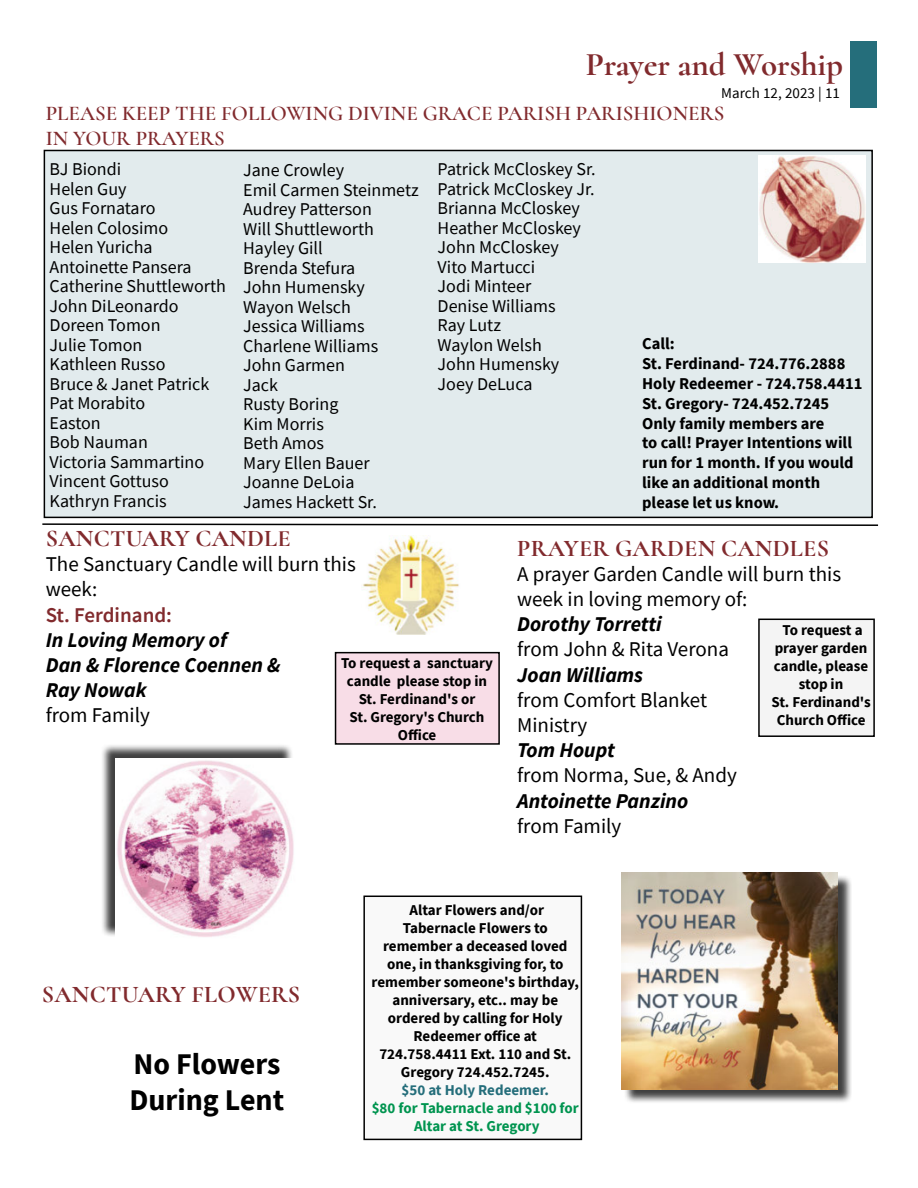
<style>
.page{position:relative;width:918px;height:1188px;background:#fff}
.page>*{position:absolute;margin:0;border:0;box-sizing:border-box;transform-origin:0 0}
.Main_Body_Paragraph{font:700 33px "Cormorant";color:#812a2d}
.Main_Body_Paragraph-2{font:700 30px "Txjcpw Source Sans Pro";color:#000}
.Main_Body_Paragraph-3{font:700 24px "Cormorant";letter-spacing:.01em;color:#812a2d}
.Main_Body_Paragraph-4{font:italic 700 21px "Source Sans Pro";color:#000}
.Main_Body_Paragraph-5{font:21px/25.2px "Ytmqnm Source Sans Pro";color:#000}
.Main_Body_Paragraph-6{font:21px "Vqndct Source Sans Pro";color:#000}
.Main_Body_Paragraph-7{font:600 21px/25.2px "Ldytpy Cormorant";color:#812a2d}
.Main_Body_Paragraph-8{font:600 21px "Source Sans Pro";color:#812a2d}
.Main_Body_Paragraph-9{font:18px "Vqndct Source Sans Pro";color:#000}
.Main_Body_Paragraph-10{font:18px "Ytmqnm Source Sans Pro";color:#000}
.Main_Body_Paragraph-11{font:700 16.5px/19.8px "Txjcpw Source Sans Pro";color:#000}
.Main_Body_Paragraph-12{font:700 16.5px "Nhxrmd Source Sans Pro";color:#000}
.Main_Body_Paragraph-13{font:700 15px/18px "Txjcpw Source Sans Pro";color:#000;text-align:center}
.Main_Body_Paragraph-14{font:700 15px/18px "Nhxrmd Source Sans Pro";color:#000;text-align:center}
.Main_Body_Paragraph-15{font:700 15px/18px "Txjcpw Source Sans Pro";color:#00944f;text-align:center}
.Main_Body_Paragraph-16{font:700 15px "Txjcpw Source Sans Pro";color:#256e7b}
.Page_Subtitle_Odd{font:15px "Vqndct Source Sans Pro";letter-spacing:.005em;color:#000}
.s1{font-family:"Nhxrmd Source Sans Pro"}
.s2{font-family:"Txjcpw Source Sans Pro"}
</style>
<div class="page">
<div style="left:100px;top:744px;width:194px;height:193px;background:#000;opacity:.75"></div>
<img style="left:115px;top:759px;width:179px;height:178px">
<svg style="left:42px;top:523px;width:837px;height:3px"></svg>
<div style="left:850px;top:41px;width:27px;height:67px;background:#256e7b"></div>
<div style="left:44px;top:150px;width:828px;height:367px;background:#e2ebed"></div>
<div style="left:44px;top:150px;width:829px;height:368px;border:2px solid #000"></div>
<img style="left:759px;top:155px;width:107px;height:107px">
<img style="left:362px;top:536px;width:97px;height:99px">
<div style="left:336px;top:653px;width:163px;height:91px;background:#f8dde7"></div>
<div style="left:335px;top:652px;width:165px;height:93px;border:2px solid #000"></div>
<div style="left:759px;top:619px;width:115px;height:117px;background:#f4f4f4"></div>
<div style="left:758px;top:619px;width:117px;height:118px;border:2px solid #000"></div>
<div style="left:364px;top:896px;width:217px;height:243px;background:#f4f4f4"></div>
<div style="left:363px;top:896px;width:219px;height:244px;border:2px solid #000"></div>
<div style="left:623px;top:875px;width:229px;height:229px;background:#000;opacity:.75"></div>
<img style="left:621px;top:873px;width:216px;height:216px">
<p class="Main_Body_Paragraph" style="left:586px;top:44px;width:259px">Prayer and Worship</p>
<p class="Main_Body_Paragraph-7" style="left:46px;top:101px;width:680px">PLEASE KEEP THE FOLLOWING DIVINE GRACE PARISH PARISHIONERS<br>IN YOUR PRAYERS</p>
<p class="Main_Body_Paragraph-9" style="left:50px;top:158px;width:73px">BJ Biondi</p>
<p class="Main_Body_Paragraph-9" style="left:50px;top:177px;width:78px">Helen Guy</p>
<p class="Main_Body_Paragraph-9" style="left:50px;top:197px;width:107px">Gus Fornataro</p>
<p class="Main_Body_Paragraph-9" style="left:50px;top:216px;width:120px">Helen Colosimo</p>
<p class="Main_Body_Paragraph-10" style="left:50px;top:236px;width:105px">Helen Yuricha</p>
<p class="Main_Body_Paragraph-9" style="left:50px;top:255px;width:144px">Antoinette Pansera</p>
<p class="Main_Body_Paragraph-10" style="left:50px;top:275px;width:178px">Catherine Shuttleworth</p>
<p class="Main_Body_Paragraph-9" style="left:50px;top:294px;width:131px">John DiLeonardo</p>
<p class="Main_Body_Paragraph-9" style="left:50px;top:314px;width:112px">Doreen Tomon</p>
<p class="Main_Body_Paragraph-9" style="left:50px;top:333px;width:94px">Julie Tomon</p>
<p class="Main_Body_Paragraph-9" style="left:50px;top:353px;width:117px">Kathleen Russo</p>
<p class="Main_Body_Paragraph-9" style="left:50px;top:372px;width:161px">Bruce &amp; Janet Patrick</p>
<p class="Main_Body_Paragraph-9" style="left:50px;top:392px;width:97px">Pat Morabito</p>
<p class="Main_Body_Paragraph-9" style="left:50px;top:411px;width:53px">Easton</p>
<p class="Main_Body_Paragraph-9" style="left:50px;top:431px;width:100px">Bob Nauman</p>
<p class="Main_Body_Paragraph-9" style="left:50px;top:450px;width:156px">Victoria Sammartino</p>
<p class="Main_Body_Paragraph-9" style="left:50px;top:470px;width:121px">Vincent Gottuso</p>
<p class="Main_Body_Paragraph-9" style="left:50px;top:489px;width:119px">Kathryn Francis</p>
<p class="Page_Subtitle_Odd" style="left:721px;top:84px;width:120px">March 12, 2023 | 11</p>
<p class="Main_Body_Paragraph-9" style="left:438px;top:158px;width:160px">Patrick McCloskey Sr.</p>
<p class="Main_Body_Paragraph-9" style="left:438px;top:177px;width:159px">Patrick McCloskey Jr.</p>
<p class="Main_Body_Paragraph-9" style="left:438px;top:197px;width:144px">Brianna McCloskey</p>
<p class="Main_Body_Paragraph-9" style="left:438px;top:216px;width:145px">Heather McCloskey</p>
<p class="Main_Body_Paragraph-9" style="left:438px;top:236px;width:123px">John McCloskey</p>
<p class="Main_Body_Paragraph-9" style="left:438px;top:255px;width:99px">Vito Martucci</p>
<p class="Main_Body_Paragraph-9" style="left:438px;top:275px;width:95px">Jodi Minteer</p>
<p class="Main_Body_Paragraph-9" style="left:438px;top:294px;width:120px">Denise Williams</p>
<p class="Main_Body_Paragraph-9" style="left:438px;top:314px;width:65px">Ray Lutz</p>
<p class="Main_Body_Paragraph-9" style="left:438px;top:333px;width:106px">Waylon Welsh</p>
<p class="Main_Body_Paragraph-9" style="left:438px;top:353px;width:123px">John Humensky</p>
<p class="Main_Body_Paragraph-9" style="left:438px;top:372px;width:96px">Joey DeLuca</p>
<p class="Main_Body_Paragraph-10" style="left:243px;top:159px;width:103px">Jane Crowley</p>
<p class="Main_Body_Paragraph-9" style="left:243px;top:178px;width:177px">Emil Carmen Steinmetz</p>
<p class="Main_Body_Paragraph-9" style="left:243px;top:198px;width:130px">Audrey Patterson</p>
<p class="Main_Body_Paragraph-10" style="left:243px;top:217px;width:132px">Will Shuttleworth</p>
<p class="Main_Body_Paragraph-9" style="left:243px;top:237px;width:81px">Hayley Gill</p>
<p class="Main_Body_Paragraph-9" style="left:243px;top:256px;width:113px">Brenda Stefura</p>
<p class="Main_Body_Paragraph-9" style="left:243px;top:276px;width:123px">John Humensky</p>
<p class="Main_Body_Paragraph-9" style="left:243px;top:295px;width:109px">Wayon Welsch</p>
<p class="Main_Body_Paragraph-9" style="left:243px;top:315px;width:123px">Jessica Williams</p>
<p class="Main_Body_Paragraph-9" style="left:243px;top:334px;width:136px">Charlene Williams</p>
<p class="Main_Body_Paragraph-9" style="left:243px;top:354px;width:103px">John Garmen</p>
<p class="Main_Body_Paragraph-9" style="left:243px;top:373px;width:36px">Jack</p>
<p class="Main_Body_Paragraph-9" style="left:243px;top:393px;width:97px">Rusty Boring</p>
<p class="Main_Body_Paragraph-9" style="left:243px;top:412px;width:82px">Kim Morris</p>
<p class="Main_Body_Paragraph-9" style="left:243px;top:432px;width:82px">Beth Amos</p>
<p class="Main_Body_Paragraph-9" style="left:243px;top:451px;width:128px">Mary Ellen Bauer</p>
<p class="Main_Body_Paragraph-9" style="left:243px;top:471px;width:113px">Joanne DeLoia</p>
<p class="Main_Body_Paragraph-9" style="left:243px;top:490px;width:135px">James Hackett Sr.</p>
<p class="Main_Body_Paragraph-12" style="left:642px;top:333px;width:34px">Call:</p>
<p class="Main_Body_Paragraph-11" style="left:642px;top:354px;width:205px">St. Ferdinand- 724.776.2888</p>
<p class="Main_Body_Paragraph-11" style="left:642px;top:373px;width:222px">Holy Redeemer - 724.758.4411</p>
<p class="Main_Body_Paragraph-11" style="left:642px;top:393px;width:189px">St. Gregory- 724.452.7245</p>
<p class="Main_Body_Paragraph-11" style="left:642px;top:413px;width:184px">Only family members are</p>
<p class="Main_Body_Paragraph-11" style="left:642px;top:433px;width:213px">to call! Prayer Intentions will run for 1 month. If you would <span class="s1">like an additional month </span>please let us know.</p>
<p class="Main_Body_Paragraph-3" style="left:46px;top:523px;width:246px">SANCTUARY CANDLE</p>
<p class="Main_Body_Paragraph-5" style="left:46px;top:551px;width:312px">The Sanctuary Candle will burn this week:</p>
<p class="Main_Body_Paragraph-8" style="left:46px;top:601px;width:128px">St. Ferdinand:</p>
<p class="Main_Body_Paragraph-4" style="left:46px;top:626px;width:183px">In Loving Memory of</p>
<p class="Main_Body_Paragraph-4" style="left:46px;top:651px;width:236px">Dan &amp; Florence Coennen &amp;</p>
<p class="Main_Body_Paragraph-4" style="left:46px;top:676px;width:103px">Ray Nowak</p>
<p class="Main_Body_Paragraph-6" style="left:46px;top:702px;width:106px">from Family</p>
<p class="Main_Body_Paragraph-14" style="left:341px;top:654px;width:154px">To request a sanctuary candle please stop in<br><span class="s2">St. Ferdinand's or</span></p>
<p class="Main_Body_Paragraph-13" style="left:350px;top:708px;width:136px">St. Gregory's Church<br>Office</p>
<p class="Main_Body_Paragraph-3" style="left:517px;top:533px;width:313px">PRAYER GARDEN CANDLES</p>
<p class="Main_Body_Paragraph-5" style="left:517px;top:561px;width:325px">A prayer Garden Candle will burn this week in loving memory of:</p>
<p class="Main_Body_Paragraph-4" style="left:517px;top:610px;width:146px">Dorothy Torretti</p>
<p class="Main_Body_Paragraph-6" style="left:517px;top:636px;width:213px">from John &amp; Rita Verona</p>
<p class="Main_Body_Paragraph-4" style="left:517px;top:660px;width:128px">Joan Williams</p>
<p class="Main_Body_Paragraph-6" style="left:517px;top:686px;width:191px">from Comfort Blanket</p>
<p class="Main_Body_Paragraph-6" style="left:517px;top:712px;width:72px">Ministry</p>
<p class="Main_Body_Paragraph-4" style="left:517px;top:736px;width:99px">Tom Houpt</p>
<p class="Main_Body_Paragraph-6" style="left:517px;top:762px;width:221px">from Norma, Sue, &amp; Andy</p>
<p class="Main_Body_Paragraph-4" style="left:517px;top:786px;width:173px">Antoinette Panzino</p>
<p class="Main_Body_Paragraph-6" style="left:517px;top:812px;width:106px">from Family</p>
<p class="Main_Body_Paragraph-14" style="left:783px;top:621px;width:81px">To request a</p>
<p class="Main_Body_Paragraph-13" style="left:775px;top:639px;width:94px">prayer garden</p>
<p class="Main_Body_Paragraph-14" style="left:774px;top:657px;width:96px">candle, please stop in</p>
<p class="Main_Body_Paragraph-13" style="left:771px;top:693px;width:101px">St. Ferdinand's</p>
<p class="Main_Body_Paragraph-13" style="left:777px;top:711px;width:90px">Church Office</p>
<p class="Main_Body_Paragraph-3" style="left:42px;top:979px;width:260px">SANCTUARY FLOWERS</p>
<p class="Main_Body_Paragraph-2" style="left:133px;top:1043px;width:148px">No Flowers</p>
<p class="Main_Body_Paragraph-2" style="left:129px;top:1079px;width:156px">During Lent</p>
<p class="Main_Body_Paragraph-13" style="left:372px;top:901px;width:209px">Altar Flowers and/or<br>Tabernacle Flowers to remember a deceased loved one, in thanksgiving for, to remember someone's birthday, anniversary, etc.. may be ordered by calling for Holy<br>Redeemer office at<br>724.758.4411 Ext. 110 and St.<br>Gregory 724.452.7245.</p>
<p class="Main_Body_Paragraph-16" style="left:402px;top:1080px;width:149px">$50 at Holy Redeemer.</p>
<p class="Main_Body_Paragraph-15" style="left:372px;top:1099px;width:209px">$80 for Tabernacle and $100 for<br>Altar at St. Gregory</p>
</div>
